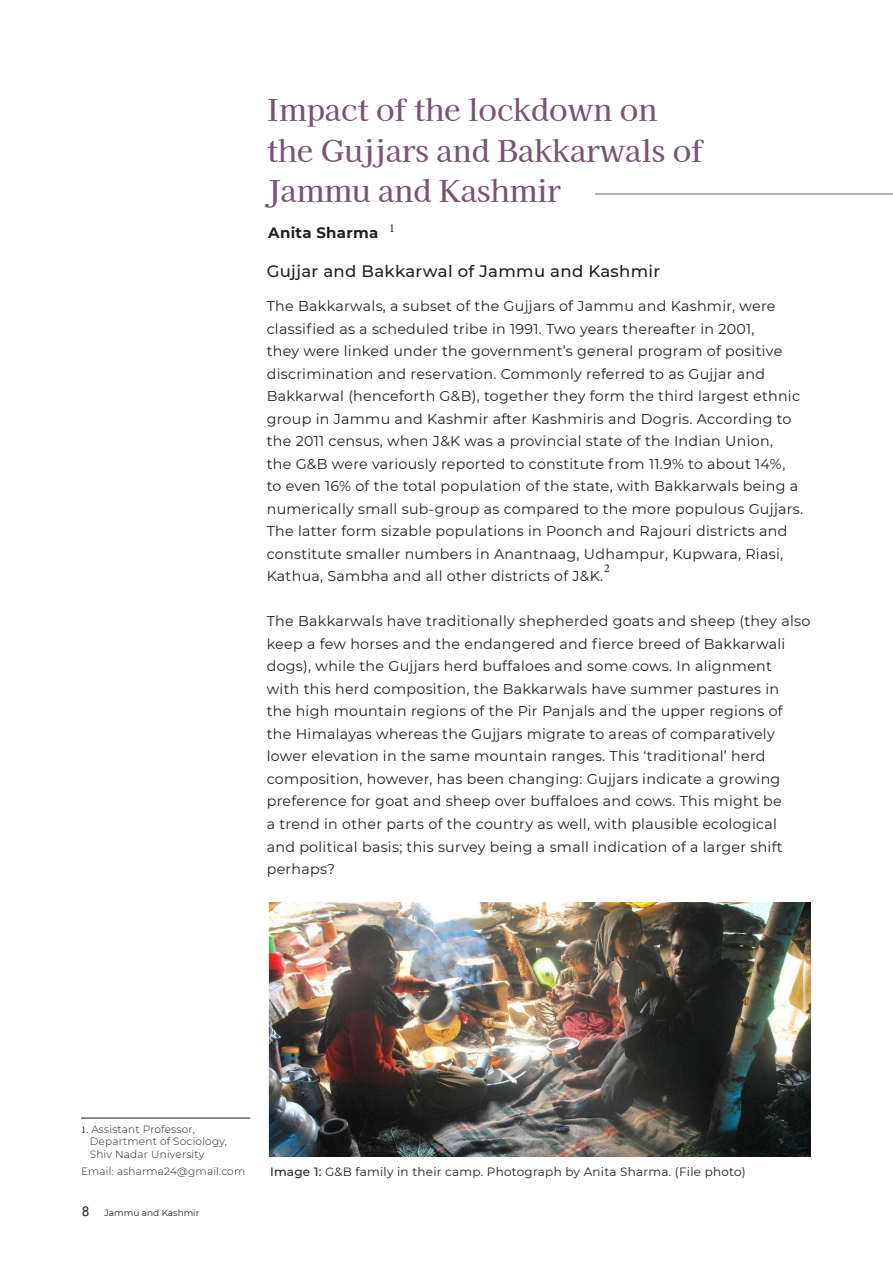
<style>
.page{position:relative;width:893px;height:1263px;background:#fff}
.page>*{position:absolute;margin:0;border:0;box-sizing:border-box;transform-origin:0 0}
.t1{font:500 30px/40.5px "Kaisei Haruno Umi";color:#775473}
.t2{font:500 16.5px "Montserrat";letter-spacing:.02em;color:#231f20}
.t3{font:700 15px "Montserrat";letter-spacing:.02em;color:#231f20}
.t4{font:14.25px/22.5px "Montserrat";letter-spacing:.02em;color:#231f20}
.t5{font:12px "Montserrat";letter-spacing:.02em;color:#231f20}
.t6{font:12px "Minion Pro";color:#231f20}
.t7{font:300 10.5px "Montserrat";letter-spacing:.02em;color:#231f20}
.t8{font:9px "Montserrat";color:#231f20}
.s1{font-family:"Minion Pro";font-weight:400}
.s2{font-family:"Roboto";font-size:13.5px}
.s3{font-weight:500}
</style>
<div class="page">
<hr style="left:595px;top:194px;width:298px;height:1px;background:#775474">
<img style="left:268px;top:902px;width:542px;height:254px">
<hr style="left:81px;top:1118px;width:169px;height:1px;background:#231f20">
<p class="t1" style="left:267px;top:90px;width:438px">Impact of the lockdown on the Gujjars and Bakkarwals of<br>Jammu and Kashmir</p>
<p class="t3" style="left:268px;top:222px;width:112px">Anita Sharma</p>
<p class="t6" style="left:389px;top:220px;width:7px">1</p>
<p class="t2" style="left:267px;top:260px;width:395px">Gujjar and Bakkarwal of Jammu and Kashmir</p>
<p class="t4" style="left:267px;top:295px;width:538px">The Bakkarwals, a subset of the Gujjars of Jammu and Kashmir, were classified as a scheduled tribe in 1991. Two years thereafter in 2001,<br>they were linked under the government’s general program of positive discrimination and reservation. Commonly referred to as Gujjar and Bakkarwal (henceforth G&amp;B), together they form the third largest ethnic group in Jammu and Kashmir after Kashmiris and Dogris. According to the 2011 census, when J&amp;K was a provincial state of the Indian Union,<br>the G&amp;B were variously reported to constitute from 11.9% to about 14%, to even 16% of the total population of the state, with Bakkarwals being a numerically small sub-group as compared to the more populous Gujjars.<br>The latter form sizable populations in Poonch and Rajouri districts and constitute smaller numbers in Anantnaag, Udhampur, Kupwara, Riasi, Kathua, Sambha and all other districts of J&amp;K.</p>
<p class="t4" style="left:267px;top:610px;width:545px">The Bakkarwals have traditionally shepherded goats and sheep (they also keep a few horses and the endangered and fierce breed of Bakkarwali dogs), while the Gujjars herd buffaloes and some cows. In alignment<br>with this herd composition, the Bakkarwals have summer pastures in<br>the high mountain regions of the Pir Panjals and the upper regions of the Himalayas whereas the Gujjars migrate to areas of comparatively lower elevation in the same mountain ranges. This ‘traditional’ herd composition, however, has been changing: Gujjars indicate a growing preference for goat and sheep over buffaloes and cows. This might be<br>a trend in other parts of the country as well, with plausible ecological<br>and political basis; this survey being a small indication of a larger shift perhaps?</p>
<p class="t6" style="left:604px;top:560px;width:7px">2</p>
<p class="t7" style="left:81px;top:1122px;width:115px"><span class="s1">1.</span> Assistant Professor,</p>
<p class="t7" style="left:90px;top:1134px;width:139px">Department of Sociology,</p>
<p class="t7" style="left:90px;top:1147px;width:116px">Shiv Nadar University</p>
<p class="t7" style="left:81px;top:1164px;width:166px">Email: asharma24@gmail.com</p>
<p class="t8" style="left:82px;top:1206px;width:119px"><span class="s2">8</span> Jammu and Kashmir</p>
<p class="t5" style="left:270px;top:1163px;width:477px"><span class="s3">Image 1:</span> G&amp;B family in their camp. Photograph by Anita Sharma. (File photo)</p>
</div>
